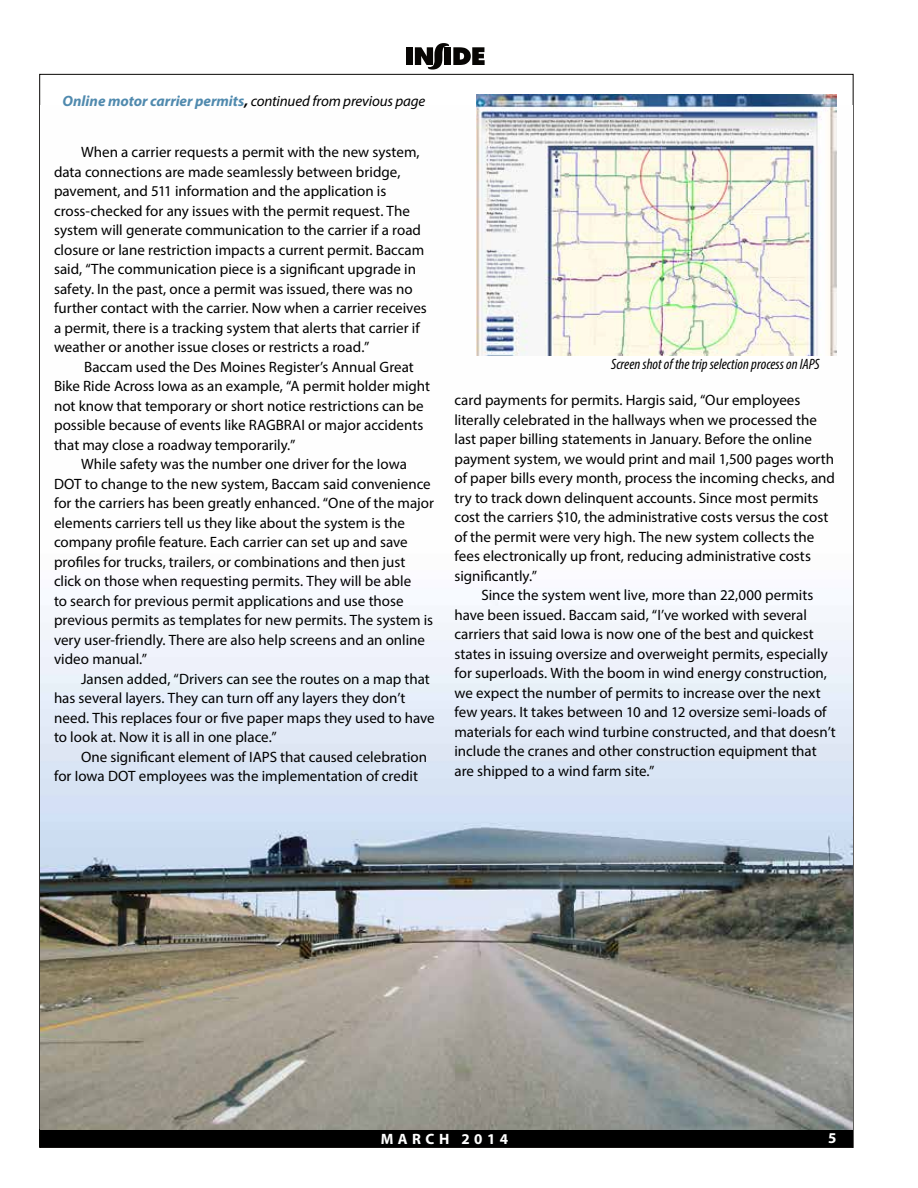
<style>
.page{position:relative;width:918px;height:1188px;background:#fff}
.page>*{position:absolute;margin:0;border:0;box-sizing:border-box;transform-origin:0 0}
.t1{font:15px/19.5px "Myriad Pro";color:#000}
.t2{font:italic 700 15px "Myriad Pro";letter-spacing:-.005em;color:#508aae}
.t3{font:italic condensed 15px "Myriad Pro";color:#000}
.t4{font:700 15px "Myriad Pro";letter-spacing:.3em;color:#fff}
.s1{color:#000}
.s2{font-weight:400;color:#000}
</style>
<div class="page">
<div style="left:40px;top:1130px;width:813px;height:17px;background:#000"></div>
<div style="left:406px;top:47px;width:7px;height:18px;background:#080604"></div>
<svg style="left:415px;top:43px;width:70px;height:27px"></svg>
<img style="left:40px;top:106px;width:813px;height:1024px">
<img style="left:477px;top:94px;width:360px;height:262px">
<p class="t2" style="left:63px;top:91px;width:364px">Online motor carrier permits<span class="s1">,</span> <span class="s2">continued from previous page</span></p>
<p class="t1" style="left:54px;top:142px;width:374px;text-indent:27px">When a carrier requests a permit with the new system, data connections are made seamlessly between bridge, pavement, and 511 information and the application is cross-checked for any issues with the permit request. The system will generate communication to the carrier if a road closure or lane restriction impacts a current permit. Baccam said, “The communication piece is a significant upgrade in safety. In the past, once a permit was issued, there was no further contact with the carrier. Now when a carrier receives a permit, there is a tracking system that alerts that carrier if weather or another issue closes or restricts a road.”</p>
<p class="t1" style="left:84px;top:357px;width:331px">Baccam used the Des Moines Register’s Annual Great</p>
<p class="t1" style="left:54px;top:376px;width:378px">Bike Ride Across Iowa as an example, “A permit holder might</p>
<p class="t1" style="left:54px;top:396px;width:371px">not know that temporary or short notice restrictions can be</p>
<p class="t1" style="left:54px;top:415px;width:371px">possible because of events like RAGBRAI or major accidents</p>
<p class="t1" style="left:54px;top:435px;width:243px">that may close a roadway temporarily.”</p>
<p class="t1" style="left:81px;top:454px;width:327px">While safety was the number one driver for the Iowa</p>
<p class="t1" style="left:54px;top:474px;width:378px">DOT to change to the new system, Baccam said convenience</p>
<p class="t1" style="left:54px;top:493px;width:381px">for the carriers has been greatly enhanced. “One of the major</p>
<p class="t1" style="left:54px;top:513px;width:352px">elements carriers tell us they like about the system is the</p>
<p class="t1" style="left:54px;top:532px;width:355px">company profile feature. Each carrier can set up and save</p>
<p class="t1" style="left:54px;top:552px;width:353px">profiles for trucks, trailers, or combinations and then just</p>
<p class="t1" style="left:54px;top:571px;width:359px">click on those when requesting permits. They will be able</p>
<p class="t1" style="left:54px;top:591px;width:351px">to search for previous permit applications and use those</p>
<p class="t1" style="left:54px;top:610px;width:381px">previous permits as templates for new permits. The system is</p>
<p class="t1" style="left:54px;top:630px;width:373px">very user-friendly. There are also help screens and an online</p>
<p class="t1" style="left:54px;top:649px;width:95px">video manual.”</p>
<p class="t1" style="left:81px;top:669px;width:350px">Jansen added, “Drivers can see the routes on a map that</p>
<p class="t1" style="left:54px;top:688px;width:353px">has several layers. They can turn off any layers they don’t</p>
<p class="t1" style="left:54px;top:708px;width:382px">need. This replaces four or five paper maps they used to have</p>
<p class="t1" style="left:54px;top:727px;width:224px">to look at. Now it is all in one place.”</p>
<p class="t1" style="left:81px;top:747px;width:348px">One significant element of IAPS that caused celebration</p>
<p class="t1" style="left:54px;top:766px;width:365px">for Iowa DOT employees was the implementation of credit</p>
<p class="t3" style="left:611px;top:355px;width:210px">Screen shot of the trip selection process on IAPS</p>
<p class="t1" style="left:454px;top:390px;width:382px">card payments for permits. Hargis said, “Our employees literally celebrated in the hallways when we processed the last paper billing statements in January. Before the online payment system, we would print and mail 1,500 pages worth of paper bills every month, process the incoming checks, and try to track down delinquent accounts. Since most permits cost the carriers $10, the administrative costs versus the cost of the permit were very high. The new system collects the fees electronically up front, reducing administrative costs significantly.”</p>
<p class="t1" style="left:454px;top:585px;width:383px;text-indent:27px">Since the system went live, more than 22,000 permits have been issued. Baccam said, “I’ve worked with several carriers that said Iowa is now one of the best and quickest states in issuing oversize and overweight permits, especially for superloads. With the boom in wind energy construction, we expect the number of permits to increase over the next few years. It takes between 10 and 12 oversize semi-loads of materials for each wind turbine constructed, and that doesn’t include the cranes and other construction equipment that are shipped to a wind farm site.”</p>
<p class="t4" style="left:381px;top:1129px;width:129px">MARCH 2014</p>
<p class="t4" style="left:828px;top:1129px;width:10px">5</p>
</div>
